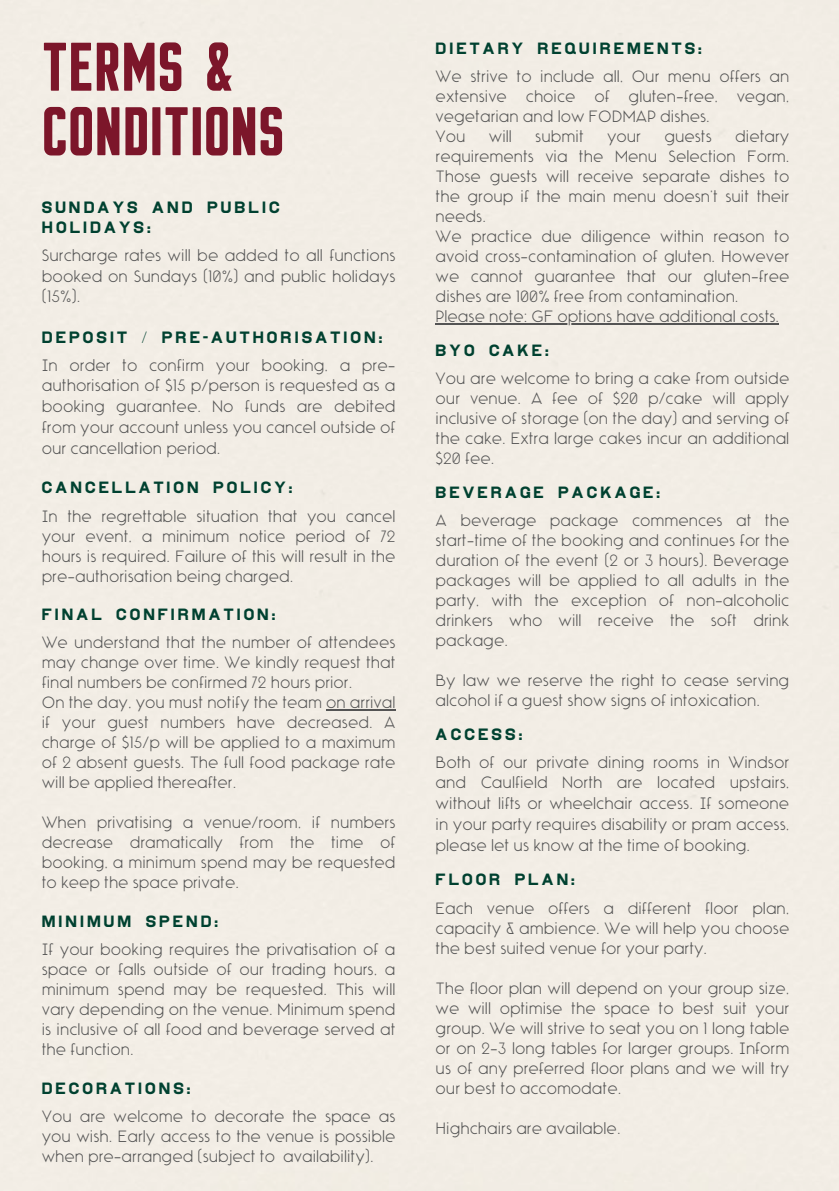
<style>
.page{position:relative;width:839px;height:1191px;background:#fff}
.page>*{position:absolute;margin:0;border:0;box-sizing:border-box;transform-origin:0 0}
.t1{font:900 60px/64.4px "Flounder Pro";color:#7c162a}
.t2{font:100 15px/20px "Voyager";color:#545454;text-align:justify}
.t3{font:15px/20.8px "Sandalwood JNL";letter-spacing:.205em;color:#004130}
</style>
<div class="page">
<div style="left:0;top:0;width:838px;height:1191px;background:#f2ede5"></div>
<hr style="left:435px;top:323px;width:344px;height:2px;background:#545454">
<hr style="left:326px;top:709px;width:69px;height:2px;background:#545454">
<h1 class="t1" style="left:42px;top:44px;width:244px">TERMS &amp;<br>CONDITIONS</h1>
<p class="t3" style="left:42px;top:196px;width:239px">SUNDAYS AND PUBLIC<br>HOLIDAYS:</p>
<p class="t2" style="left:42px;top:246px;width:355px;line-height:20.8px">Surcharge rates will be added to all functions booked on Sundays (10%) and public holidays (15%).</p>
<p class="t3" style="left:42px;top:327px;width:342px">DEPOSIT / PRE-AUTHORISATION:</p>
<p class="t2" style="left:42px;top:355px;width:355px;line-height:20.8px">In order to confirm your booking, a pre&shy;authorisation of $15 p/person is requested as a booking guarantee. No funds are debited from your account unless you cancel outside of our cancellation period.</p>
<p class="t3" style="left:42px;top:477px;width:252px">CANCELLATION POLICY:</p>
<p class="t2" style="left:42px;top:507px;width:355px">In the regrettable situation that you cancel your event, a minimum notice period of 72 hours is required. Failure of this will result in the pre-authorisation being charged.</p>
<p class="t3" style="left:42px;top:604px;width:235px">FINAL CONFIRMATION:</p>
<p class="t2" style="left:42px;top:633px;width:355px;text-align:left">We understand that the number of attendees may change over time. We kindly request that final numbers be confirmed 72 hours prior.<br>On the day, you must notify the team on arrival if your guest numbers have decreased. A charge of $15/p will be applied to a maximum of 2 absent guests. The full food package rate will be applied thereafter.</p>
<p class="t2" style="left:42px;top:813px;width:355px">When privatising a venue/room, if numbers decrease dramatically from the time of booking, a minimum spend may be requested to keep the space private.</p>
<p class="t3" style="left:42px;top:911px;width:178px">MINIMUM SPEND:</p>
<p class="t2" style="left:42px;top:940px;width:355px">If your booking requires the privatisation of a space or falls outside of our trading hours, a minimum spend may be requested. This will vary depending on the venue. Minimum spend is inclusive of all food and beverage served at the function.</p>
<p class="t3" style="left:42px;top:1077px;width:150px">DECORATIONS:</p>
<p class="t2" style="left:42px;top:1107px;width:355px">You are welcome to decorate the space as you wish. Early access to the venue is possible when pre-arranged (subject to availability).</p>
<p class="t3" style="left:435px;top:38px;width:268px">DIETARY REQUIREMENTS:</p>
<p class="t2" style="left:435px;top:67px;width:355px">We strive to include all, Our menu offers an extensive</p>
<p class="t2" style="left:526px;top:87px;width:51px">choice</p>
<p class="t2" style="left:594px;top:87px;width:17px">of</p>
<p class="t2" style="left:628px;top:87px;width:91px">gluten-free,</p>
<p class="t2" style="left:736px;top:87px;width:54px">vegan,</p>
<p class="t2" style="left:435px;top:107px;width:276px">vegetarian and low FODMAP dishes.<br>You</p>
<p class="t2" style="left:435px;top:127px;width:355px;text-align:left;text-indent:299px">dietary requirements via the Menu Selection Form.<br>Those guests will receive separate dishes to the group if the main menu doesn’t suit their needs.<br>We practice due diligence within reason to avoid cross-contamination of gluten. However we cannot guarantee that our gluten-free dishes are 100% free from contamination.<br>Please note: GF options have additional costs.</p>
<p class="t2" style="left:489px;top:127px;width:24px">will</p>
<p class="t2" style="left:535px;top:127px;width:50px">submit</p>
<p class="t2" style="left:607px;top:127px;width:35px">your</p>
<p class="t2" style="left:664px;top:127px;width:49px">guests</p>
<p class="t3" style="left:435px;top:340px;width:114px">BYO CAKE:</p>
<p class="t2" style="left:435px;top:369px;width:355px">You are welcome to bring a cake from outside our venue. A fee of $20 p/cake will apply inclusive of storage (on the day) and serving of the cake. Extra large cakes incur an additional $20 fee.</p>
<p class="t3" style="left:435px;top:481px;width:226px">BEVERAGE PACKAGE:</p>
<p class="t2" style="left:435px;top:511px;width:355px">A beverage package commences at the start-time of the booking and continues for the duration of the event (2 or 3 hours). Beverage packages will be applied to all adults in the party, with the exception of non-alcoholic drinkers who will receive the soft drink package.</p>
<p class="t2" style="left:435px;top:671px;width:355px">By law we reserve the right to cease serving alcohol if a guest show signs of intoxication.</p>
<p class="t3" style="left:435px;top:724px;width:88px">ACCESS:</p>
<p class="t2" style="left:435px;top:752px;width:355px;line-height:20.8px">Both of our private dining rooms in Windsor and Caulfield North are located upstairs, without lifts or wheelchair access. If someone in your party requires disability or pram access, please let us know at the time of booking.</p>
<p class="t3" style="left:435px;top:869px;width:141px">FLOOR PLAN:</p>
<p class="t2" style="left:435px;top:899px;width:355px">Each venue offers a different floor plan, capacity &amp; ambience. We will help you choose the best suited venue for your party.</p>
<p class="t2" style="left:435px;top:979px;width:355px">The floor plan will depend on your group size, we will optimise the space to best suit your group. We will strive to seat you on 1 long table or on 2-3 long tables for larger groups. Inform us of any preferred floor plans and we will try our best to accomodate.</p>
<p class="t2" style="left:435px;top:1119px;width:186px">Highchairs are available.</p>
</div>
